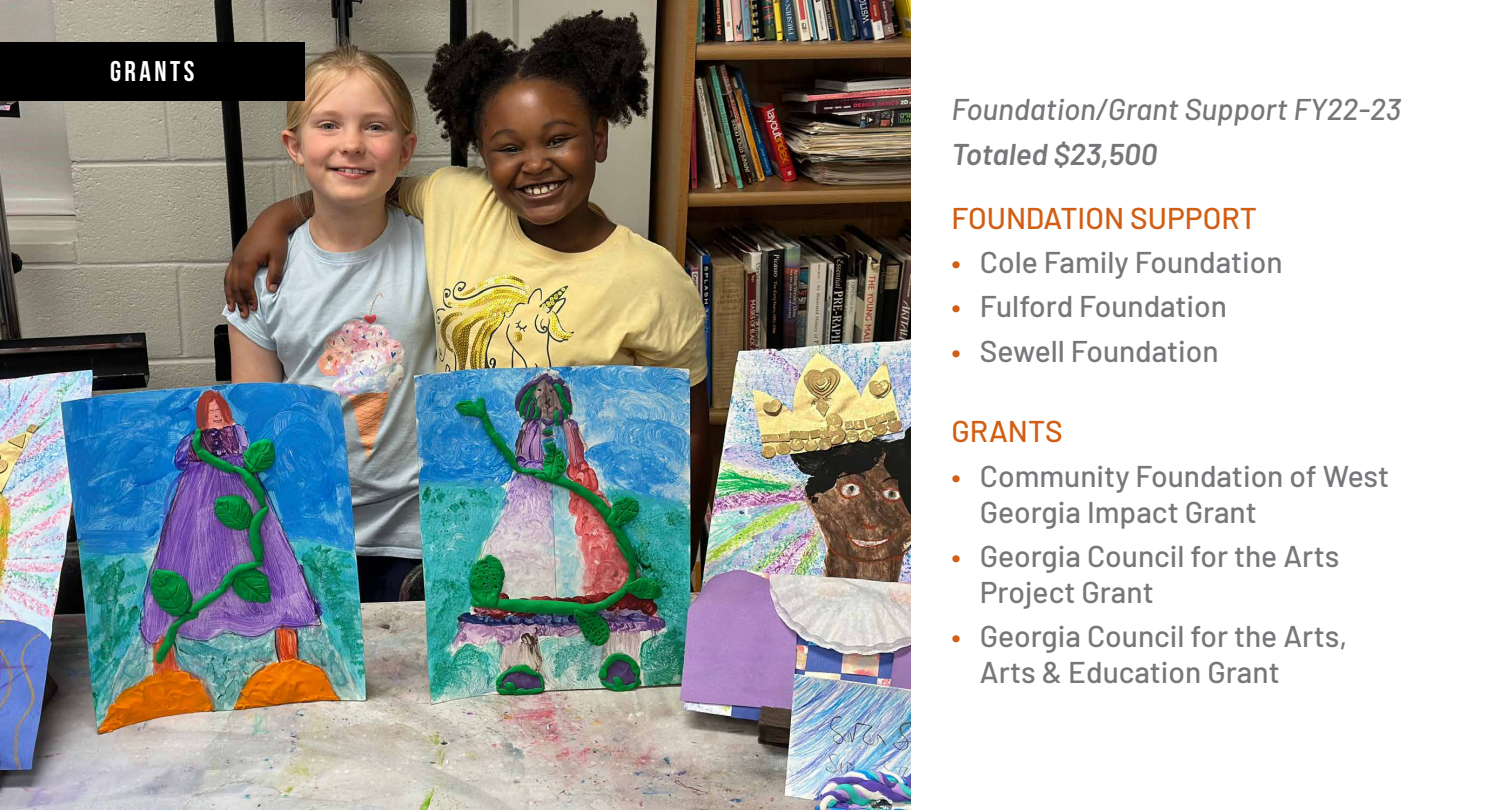
<style>
.page{position:relative;width:1485px;height:810px;background:#fff}
.page>*{position:absolute;margin:0;border:0;box-sizing:border-box;transform-origin:0 0}
.t1{font:500 30px/36px "Barlow";color:#76777a}
.t2{font:italic 500 30px "Barlow";color:#76777a}
.t3{font:500 30px "Barlow";color:#d15e14}
.t4{font:italic 600 30px "Barlow";color:#76777a}
.t5{font:28.5px "Bebas Neue";letter-spacing:.12em;color:#fff}
.s1{color:#d15e14}
</style>
<div class="page">
<img style="left:0;top:0;width:910px;height:810px">
<div style="left:0;top:42px;width:304px;height:58px;background:#000"></div>
<p class="t5" style="left:110px;top:56px;width:86px">GRANTS</p>
<p class="t2" style="left:951px;top:87px;width:451px">Foundation/Grant Support FY22-23</p>
<p class="t4" style="left:951px;top:132px;width:207px">Totaled $23,500</p>
<p class="t3" style="left:951px;top:196px;width:307px">FOUNDATION SUPPORT</p>
<p class="t1" style="left:951px;top:242px;width:333px"><span class="s1">•</span> Cole Family Foundation</p>
<p class="t1" style="left:951px;top:286px;width:277px"><span class="s1">•</span> Fulford Foundation</p>
<p class="t1" style="left:951px;top:330px;width:269px"><span class="s1">•</span> Sewell Foundation</p>
<p class="t3" style="left:951px;top:410px;width:113px">GRANTS</p>
<p class="t1" style="left:980px;top:456px;width:411px;text-indent:-28px"><span class="s1">•</span> Community Foundation of West<br>Georgia Impact Grant</p>
<p class="t1" style="left:980px;top:536px;width:361px;text-indent:-28px"><span class="s1">•</span> Georgia Council for the Arts<br>Project Grant</p>
<p class="t1" style="left:980px;top:616px;width:369px;text-indent:-28px"><span class="s1">•</span> Georgia Council for the Arts,<br>Arts &amp; Education Grant</p>
</div>
